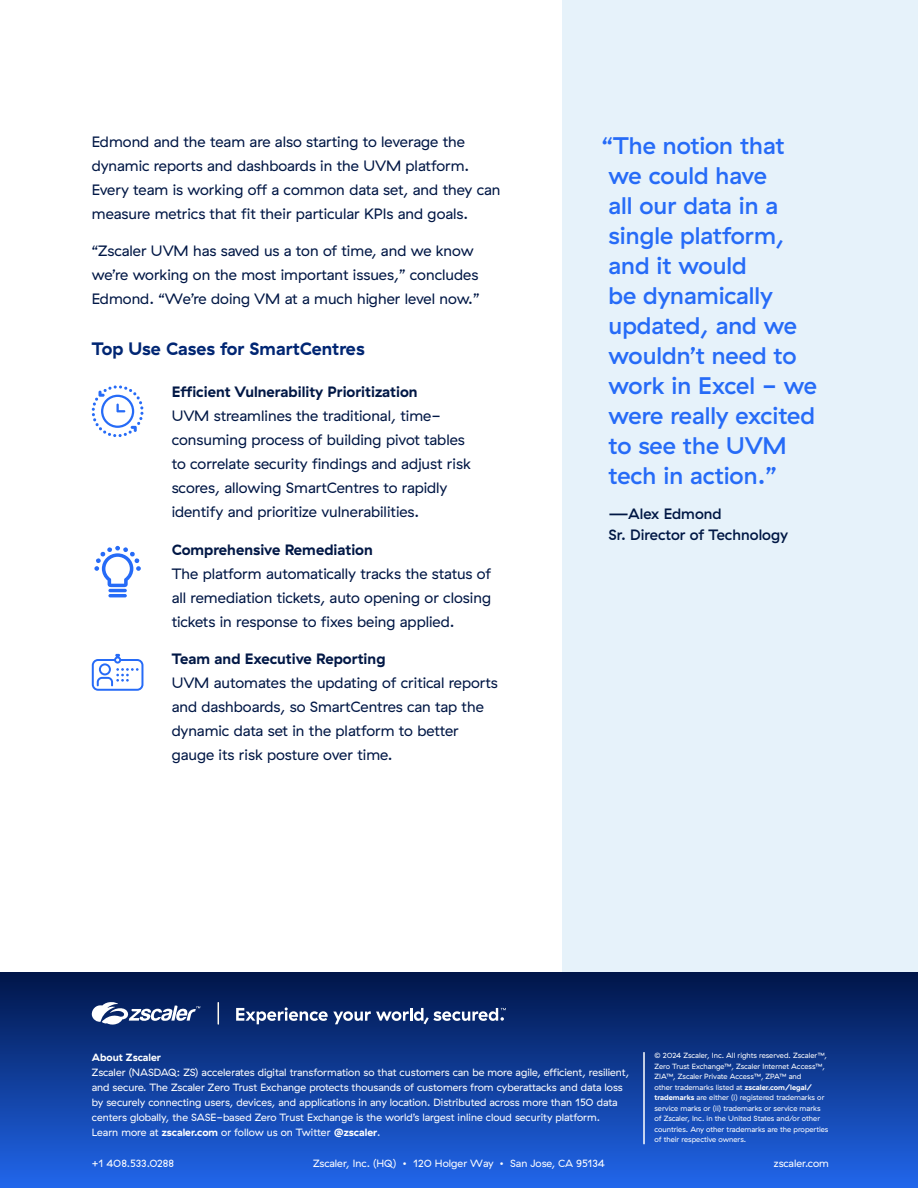
<style>
.page{position:relative;width:918px;height:1188px;background:#fff}
.page>*{position:absolute;margin:0;border:0;box-sizing:border-box;transform-origin:0 0}
.t1{font:500 24px/30px "GT Haptik ZS";color:#266bf7}
.t2{font:700 18px "GT Haptik ZS";color:#012673}
.t3{font:15px/24px "GT Haptik ZS";color:#001745}
.t4{font:700 15px "GT Haptik ZS";color:#001745}
.t5{font:500 15px/21px "GT Haptik ZS";color:#001744}
.t6{font:10.5px/15px "GT Haptik ZS";color:#fff}
.t7{font:700 10.5px "GT Haptik ZS";color:#fff}
.t8{font:7.5px/10.5px "GT Haptik ZS";color:#fff}
.s1{font-weight:700}
</style>
<div class="page">
<div style="left:0;top:972px;width:918px;height:216px;background:linear-gradient(to bottom,#001548,#2166eb)"></div>
<svg style="left:92px;top:1000px;width:108px;height:26px"></svg>
<svg style="left:218px;top:1003px;width:1px;height:21px"></svg>
<svg style="left:236px;top:1007px;width:270px;height:17px"></svg>
<hr style="left:643px;top:1053px;width:2px;height:91px;background:#fff">
<div style="left:563px;top:0;width:355px;height:972px;background:#e6f2fa"></div>
<svg style="left:92px;top:385px;width:52px;height:52px"></svg>
<svg style="left:92px;top:654px;width:51px;height:37px"></svg>
<svg style="left:94px;top:546px;width:47px;height:51px"></svg>
<p class="t3" style="left:92px;top:130px;width:410px">Edmond and the team are also starting to leverage the dynamic reports and dashboards in the UVM platform.<br>Every team is working off a common data set, and they can measure metrics that fit their particular KPIs and goals.</p>
<p class="t3" style="left:92px;top:239px;width:389px">“Zscaler UVM has saved us a ton of time, and we know we’re working on the most important issues,” concludes<br>Edmond. “We’re doing VM at a much higher level now.”</p>
<p class="t2" style="left:92px;top:338px;width:274px">Top Use Cases for SmartCentres</p>
<p class="t4" style="left:172px;top:383px;width:248px">Efficient Vulnerability Prioritization</p>
<p class="t3" style="left:172px;top:404px;width:301px">UVM streamlines the traditional, time&shy;consuming process of building pivot tables to correlate security findings and adjust risk scores, allowing SmartCentres to rapidly identify and prioritize vulnerabilities.</p>
<p class="t4" style="left:172px;top:541px;width:203px">Comprehensive Remediation</p>
<p class="t3" style="left:172px;top:562px;width:321px;text-align:justify">The platform automatically tracks the status of all remediation tickets, auto opening or closing tickets in response to fixes being applied.</p>
<p class="t4" style="left:172px;top:650px;width:215px">Team and Executive Reporting</p>
<p class="t3" style="left:172px;top:671px;width:328px">UVM automates the updating of critical reports and dashboards, so SmartCentres can tap the dynamic data set in the platform to better gauge its risk posture over time.</p>
<h1 class="t1" style="left:602px;top:131px;width:217px">“The notion that we could have<br>all our data in a single platform, and it would<br>be dynamically updated, and we wouldn’t need to work in Excel - we were really excited to see the UVM tech in action.”</h1>
<p class="t5" style="left:609px;top:503px;width:181px">—Alex Edmond<br>Sr. Director of Technology</p>
<p class="t7" style="left:92px;top:1051px;width:71px">About Zscaler</p>
<p class="t6" style="left:92px;top:1064px;width:539px">Zscaler (NASDAQ: ZS) accelerates digital transformation so that customers can be more agile, efficient, resilient, and secure. The Zscaler Zero Trust Exchange protects thousands of customers from cyberattacks and data loss by securely connecting users, devices, and applications in any location. Distributed across more than 150 data centers globally, the SASE-based Zero Trust Exchange is the world’s largest inline cloud security platform.<br>Learn more at <span class="s1">zscaler.com</span> or follow us on Twitter <span class="s1">@zscaler</span>.</p>
<p class="t8" style="left:654px;top:1050px;width:175px">© 2024 Zscaler, Inc. All rights reserved. Zscaler™, Zero Trust Exchange™, Zscaler Internet Access™, ZIA™, Zscaler Private Access™, ZPA™ and<br>other trademarks listed at <span class="s1">zscaler.com/legal/ trademarks</span> are either (i) registered trademarks or service marks or (ii) trademarks or service marks of Zscaler, Inc. in the United States and/or other countries. Any other trademarks are the properties of their respective owners.</p>
<p class="t6" style="left:92px;top:1156px;width:84px">+1 408.533.0288</p>
<p class="t6" style="left:313px;top:1156px;width:293px">Zscaler, Inc. (HQ) • 120 Holger Way • San Jose, CA 95134</p>
<p class="t6" style="left:774px;top:1156px;width:57px">zscaler.com</p>
</div>
